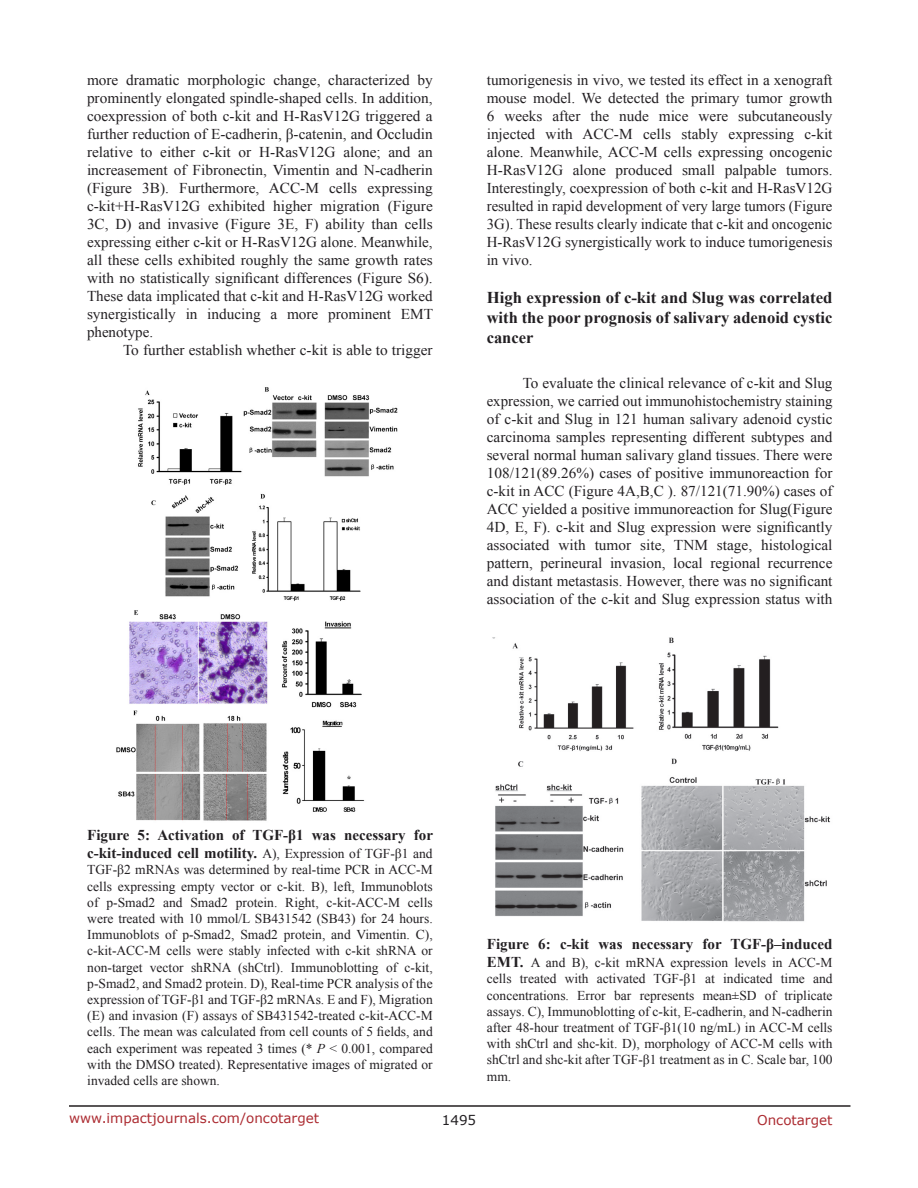
<style>
.page{position:relative;width:918px;height:1188px;background:#fff}
.page>*{position:absolute;margin:0;border:0;box-sizing:border-box;transform-origin:0 0}
.SubHeading{font:700 16.5px/19.8px "Times New Roman";color:#221f22;text-align:justify}
.BodyText{font:15px/18px "Times New Roman";color:#221f22;text-align:justify}
.FigureText{font:700 15px/18px "Times New Roman";color:#221f22}
.FigureText-2{font:13.5px/16.2px "Times New Roman";color:#221f22;text-align:justify}
.t1{font:13.5px "Verdana";color:#ac2b31}
.t2{font:13.5px "Verdana";color:#221f22}
.s1{font-weight:400;font-size:13.5px}
.s2{font-style:italic}
.s3{font-weight:700;font-size:15px}
</style>
<div class="page">
<hr style="left:69px;top:1105px;width:781px;height:2px;background:#231f20">
<img style="left:116px;top:387px;width:282px;height:434px">
<img style="left:492px;top:637px;width:338px;height:285px">
<p class="BodyText" style="left:87px;top:71px;width:348px">more dramatic morphologic change, characterized by prominently elongated spindle-shaped cells. In addition, coexpression of both c-kit and H-RasV12G triggered a further reduction of E-cadherin, β-catenin, and Occludin relative to either c-kit or H-RasV12G alone; and an increasement of Fibronectin, Vimentin and N-cadherin (Figure 3B). Furthermore, ACC-M cells expressing c-kit+H-RasV12G exhibited higher migration (Figure 3C, D) and invasive (Figure 3E, F) ability than cells expressing either c-kit or H-RasV12G alone. Meanwhile, all these cells exhibited roughly the same growth rates with no statistically significant differences (Figure S6).<br>These data implicated that c-kit and H-RasV12G worked synergistically in inducing a more prominent EMT phenotype.</p>
<p class="BodyText" style="left:123px;top:341px;width:311px">To further establish whether c-kit is able to trigger</p>
<p class="BodyText" style="left:487px;top:71px;width:347px">tumorigenesis in vivo, we tested its effect in a xenograft mouse model. We detected the primary tumor growth 6 weeks after the nude mice were subcutaneously injected with ACC-M cells stably expressing c-kit alone. Meanwhile, ACC-M cells expressing oncogenic H-RasV12G alone produced small palpable tumors.<br>Interestingly, coexpression of both c-kit and H-RasV12G resulted in rapid development of very large tumors (Figure 3G). These results clearly indicate that c-kit and oncogenic H-RasV12G synergistically work to induce tumorigenesis in vivo.</p>
<p class="SubHeading" style="left:487px;top:287px;width:347px">High expression of c-kit and Slug was correlated with the poor prognosis of salivary adenoid cystic cancer</p>
<p class="BodyText" style="left:487px;top:374px;width:347px;text-indent:36px">To evaluate the clinical relevance of c-kit and Slug expression, we carried out immunohistochemistry staining of c-kit and Slug in 121 human salivary adenoid cystic carcinoma samples representing different subtypes and several normal human salivary gland tissues. There were 108/121(89.26%) cases of positive immunoreaction for c-kit in ACC (Figure 4A,B,C ). 87/121(71.90%) cases of ACC yielded a positive immunoreaction for Slug(Figure 4D, E, F). c-kit and Slug expression were significantly associated with tumor site, TNM stage, histological pattern, perineural invasion, local regional recurrence and distant metastasis. However, there was no significant association of the c-kit and Slug expression status with</p>
<p class="FigureText" style="left:87px;top:826px;width:347px">Figure 5: Activation of TGF-β1 was necessary for c-kit-induced cell motility. <span class="s1">A), Expression of TGF-β1 and</span></p>
<p class="FigureText-2" style="left:87px;top:862px;width:347px">TGF-β2 mRNAs was determined by real-time PCR in ACC-M cells expressing empty vector or c-kit. B), left, Immunoblots of p-Smad2 and Smad2 protein. Right, c-kit-ACC-M cells were treated with 10 mmol/L SB431542 (SB43) for 24 hours.<br>Immunoblots of p-Smad2, Smad2 protein, and Vimentin. C), c-kit-ACC-M cells were stably infected with c-kit shRNA or non-target vector shRNA (shCtrl). Immunoblotting of c-kit, p-Smad2, and Smad2 protein. D), Real-time PCR analysis of the expression of TGF-β1 and TGF-β2 mRNAs. E and F), Migration (E) and invasion (F) assays of SB431542-treated c-kit-ACC-M cells. The mean was calculated from cell counts of 5 fields, and each experiment was repeated 3 times (* <span class="s2">P</span> &lt; 0.001, compared with the DMSO treated). Representative images of migrated or invaded cells are shown.</p>
<p class="FigureText" style="left:487px;top:935px;width:347px">Figure 6: c-kit was necessary for TGF-β–induced</p>
<p class="FigureText-2" style="left:487px;top:954px;width:347px"><span class="s3">EMT.</span> A and B), c-kit mRNA expression levels in ACC-M cells treated with activated TGF-β1 at indicated time and concentrations. Error bar represents mean±SD of triplicate assays. C), Immunoblotting of c-kit, E-cadherin, and N-cadherin after 48-hour treatment of TGF-β1(10 ng/mL) in ACC-M cells with shCtrl and shc-kit. D), morphology of ACC-M cells with shCtrl and shc-kit after TGF-β1 treatment as in C. Scale bar, 100 mm.</p>
<p class="t1" style="left:69px;top:1109px;width:252px">www.impactjournals.com/oncotarget</p>
<p class="t2" style="left:442px;top:1111px;width:36px">1495</p>
<p class="t1" style="left:757px;top:1111px;width:77px">Oncotarget</p>
</div>
